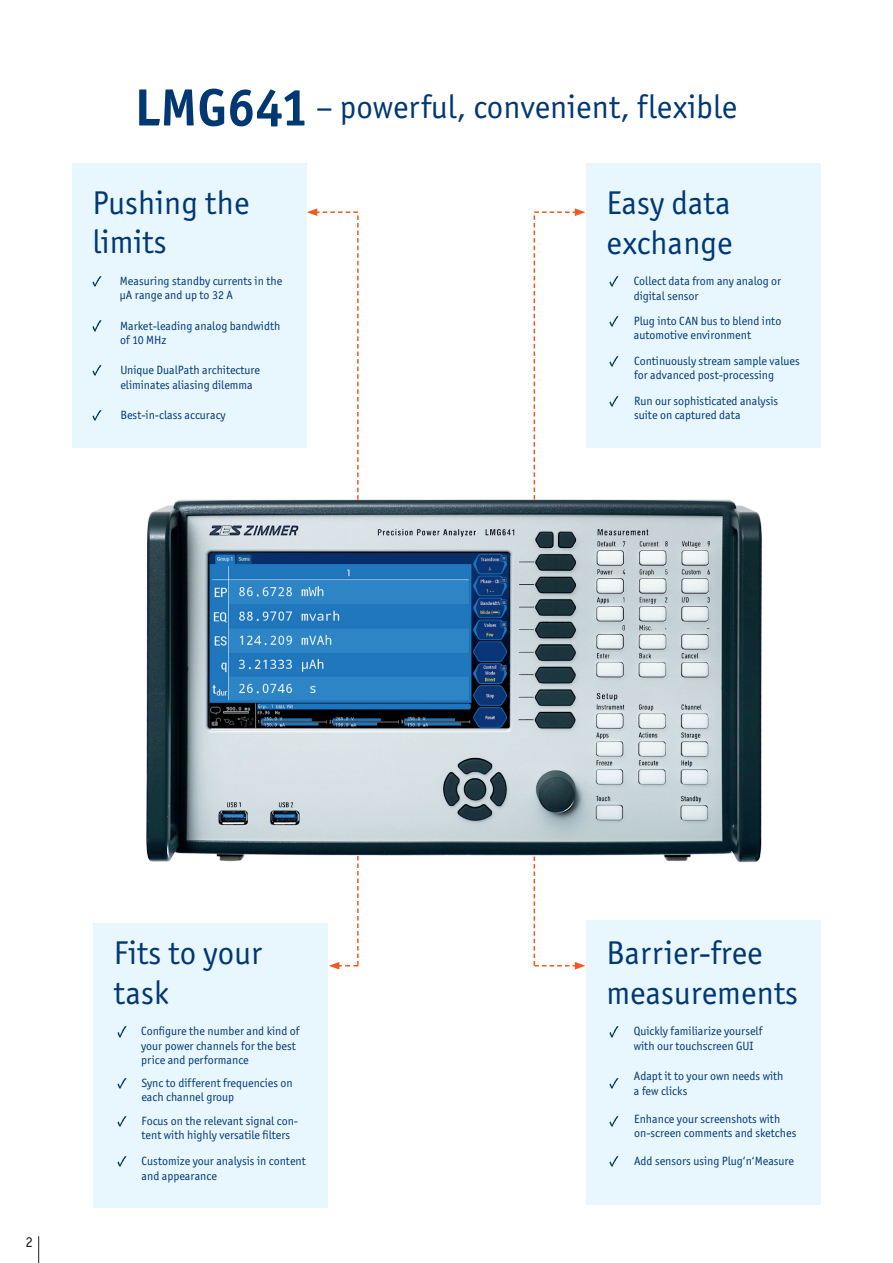
<style>
.page{position:relative;width:893px;height:1263px;background:#fff}
.page>*{position:absolute;margin:0;border:0;box-sizing:border-box;transform-origin:0 0}
.t1{font:33px/39.6px "Officina Sans ITC Std";letter-spacing:.005em;color:#013874}
.t2{font:15px "Officina Sans ITC Std";color:#231f20}
.t3{font:12px/14.4px "Officina Sans ITC Std";color:#013874}
.s1{font-weight:700;font-size:52.5px}
</style>
<div class="page">
<svg style="left:38px;top:1236px;width:1px;height:27px"></svg>
<div style="left:586px;top:919px;width:234px;height:285px;background:#e8f6fd"></div>
<div style="left:94px;top:923px;width:234px;height:285px;background:#e8f6fd"></div>
<div style="left:586px;top:163px;width:234px;height:285px;background:#e8f6fd"></div>
<div style="left:72px;top:163px;width:235px;height:285px;background:#e8f6fd"></div>
<svg style="left:117px;top:1027px;width:9px;height:10px"></svg>
<svg style="left:92px;top:276px;width:9px;height:10px"></svg>
<svg style="left:117px;top:1116px;width:9px;height:10px"></svg>
<svg style="left:92px;top:366px;width:9px;height:10px"></svg>
<svg style="left:117px;top:1078px;width:9px;height:10px"></svg>
<svg style="left:92px;top:321px;width:9px;height:10px"></svg>
<svg style="left:117px;top:1157px;width:9px;height:10px"></svg>
<svg style="left:92px;top:410px;width:9px;height:11px"></svg>
<svg style="left:609px;top:1027px;width:9px;height:10px"></svg>
<svg style="left:609px;top:276px;width:9px;height:11px"></svg>
<svg style="left:609px;top:1116px;width:9px;height:10px"></svg>
<svg style="left:609px;top:356px;width:9px;height:10px"></svg>
<svg style="left:609px;top:1078px;width:9px;height:10px"></svg>
<svg style="left:609px;top:316px;width:9px;height:11px"></svg>
<svg style="left:609px;top:396px;width:9px;height:10px"></svg>
<img style="left:146px;top:500px;width:616px;height:363px">
<svg style="left:329px;top:856px;width:30px;height:113px"></svg>
<svg style="left:534px;top:856px;width:51px;height:113px"></svg>
<svg style="left:307px;top:208px;width:52px;height:292px"></svg>
<svg style="left:534px;top:208px;width:51px;height:292px"></svg>
<svg style="left:609px;top:1157px;width:9px;height:10px"></svg>
<h1 class="t1" style="left:135px;top:87px;width:604px"><span class="s1">LMG641</span> – powerful, convenient, flexible</h1>
<h1 class="t1" style="left:92px;top:183px;width:158px">Pushing the limits</h1>
<p class="t3" style="left:120px;top:274px;width:164px">Measuring standby currents in the µA range and up to 32 A</p>
<p class="t3" style="left:120px;top:318px;width:162px">Market-leading analog bandwidth of 10 MHz</p>
<p class="t3" style="left:120px;top:363px;width:141px">Unique DualPath architecture eliminates aliasing dilemma</p>
<p class="t3" style="left:120px;top:408px;width:107px">Best-in-class accuracy</p>
<h1 class="t1" style="left:606px;top:183px;width:128px">Easy data exchange</h1>
<p class="t3" style="left:634px;top:274px;width:149px">Collect data from any analog or digital sensor</p>
<p class="t3" style="left:634px;top:314px;width:149px">Plug into CAN bus to blend into automotive environment</p>
<p class="t3" style="left:634px;top:354px;width:167px">Continuously stream sample values for advanced post-processing</p>
<p class="t3" style="left:634px;top:393px;width:145px">Run our sophisticated analysis suite on captured data</p>
<p class="t2" style="left:25px;top:1233px;width:9px">2</p>
<h1 class="t1" style="left:114px;top:933px;width:150px">Fits to your task</h1>
<p class="t3" style="left:141px;top:1024px;width:160px">Configure the number and kind of your power channels for the best price and performance</p>
<p class="t3" style="left:141px;top:1076px;width:153px">Sync to different frequencies on each channel group</p>
<p class="t3" style="left:142px;top:1113px;width:158px">Focus on the relevant signal con&shy;tent with highly versatile filters</p>
<p class="t3" style="left:142px;top:1154px;width:166px">Customize your analysis in content and appearance</p>
<h1 class="t1" style="left:606px;top:933px;width:193px">Barrier-free measurements</h1>
<p class="t3" style="left:634px;top:1024px;width:130px">Quickly familiarize yourself with our touchscreen GUI</p>
<p class="t3" style="left:634px;top:1069px;width:151px">Adapt it to your own needs with a few clicks</p>
<p class="t3" style="left:634px;top:1111px;width:164px">Enhance your screenshots with on-screen comments and sketches</p>
<p class="t3" style="left:634px;top:1154px;width:161px">Add sensors using Plug‘n‘Measure</p>
</div>
